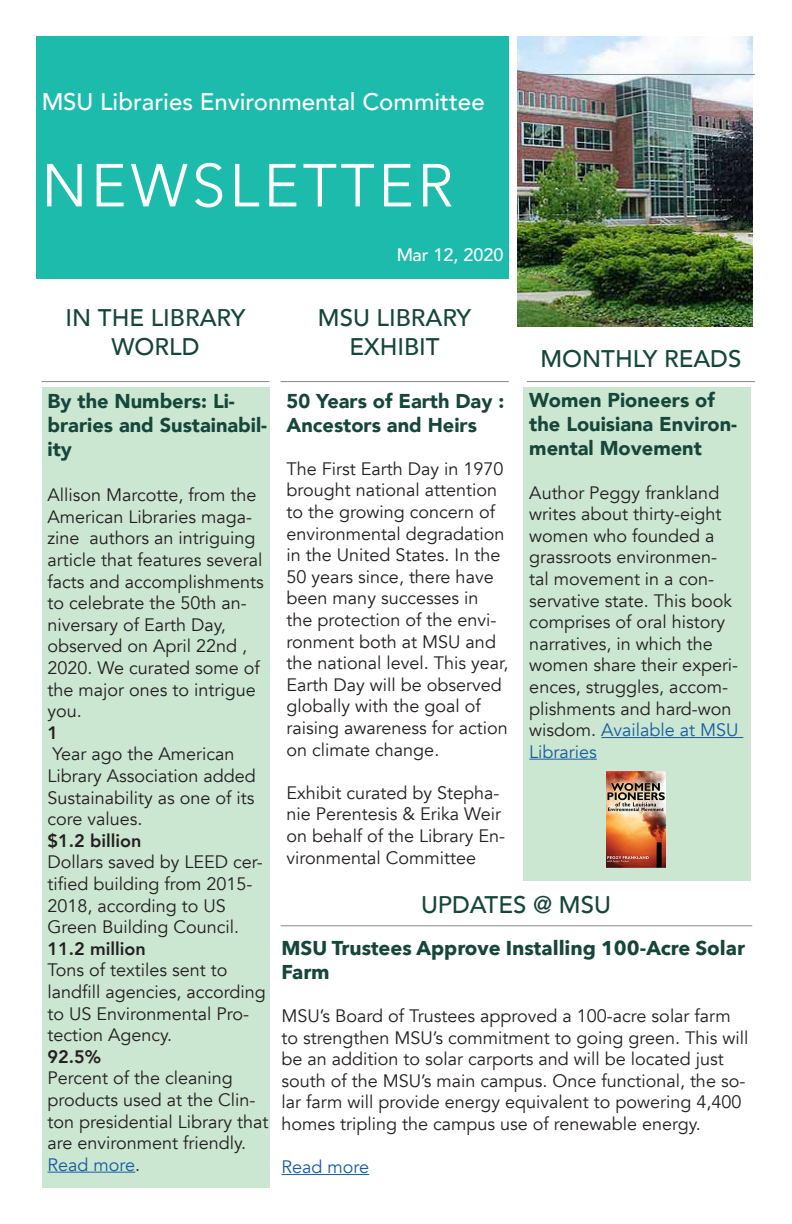
<style>
.page{position:relative;width:792px;height:1224px;background:#fff}
.page>*{position:absolute;margin:0;border:0;box-sizing:border-box;transform-origin:0 0}
.t1{font:60px "Avenir Next";letter-spacing:.06em;color:#fff}
.t2{font:500 24px/28.8px "Avenir";color:#16453a;text-align:center}
.t3{font:500 24px "Avenir";color:#fff}
.t4{font:900 20px/24px "Avenir";color:#16453a}
.t5{font:700 20px/24px "Avenir Next";color:#16453a}
.t6{font:18px/21.6px "Avenir";color:#231f20}
.t7{font:800 18px "Avenir";color:#231f20}
.t8{font:18px "Avenir";color:#175d9e}
.t9{font:500 18px "Avenir";color:#fff}
.s1{color:#231f20}
.s2{color:#175d9e}
</style>
<div class="page">
<div style="left:36px;top:36px;width:473px;height:243px;background:#1dbbac"></div>
<div style="left:42px;top:388px;width:228px;height:800px;background:#cbe6d1"></div>
<hr style="left:48px;top:1172px;width:87px;height:1px;background:#175d9e">
<div style="left:523px;top:387px;width:228px;height:494px;background:#cbe6d1"></div>
<hr style="left:601px;top:737px;width:142px;height:1px;background:#175d9e">
<hr style="left:529px;top:759px;width:68px;height:1px;background:#175d9e">
<hr style="left:282px;top:1174px;width:87px;height:1px;background:#175d9e">
<hr style="left:42px;top:381px;width:228px;height:1px;background:#888787">
<hr style="left:281px;top:381px;width:228px;height:1px;background:#888787">
<hr style="left:281px;top:925px;width:471px;height:1px;background:#888787">
<img style="left:518px;top:36px;width:234px;height:291px">
<hr style="left:527px;top:74px;width:228px;height:1px;background:#888787">
<hr style="left:527px;top:381px;width:228px;height:1px;background:#888787">
<img style="left:606px;top:771px;width:60px;height:96px">
<h2 class="t3" style="left:42px;top:81px;width:445px">MSU Libraries Environmental Committee</h2>
<h1 class="t1" style="left:42px;top:135px;width:413px">NEWSLETTER</h1>
<p class="t9" style="left:396px;top:239px;width:109px">Mar 12, 2020</p>
<p class="t2" style="left:65px;top:302px;width:182px">IN THE LIBRARY<br>WORLD</p>
<p class="t2" style="left:318px;top:302px;width:155px">MSU LIBRARY</p>
<p class="t2" style="left:350px;top:331px;width:92px">EXHIBIT</p>
<p class="t2" style="left:541px;top:343px;width:202px">MONTHLY READS</p>
<p class="t4" style="left:48px;top:388px;width:221px">By the Numbers: Li&shy;braries and Sustainabil&shy;ity</p>
<p class="t6" style="left:48px;top:485px;width:218px">Allison Marcotte, from the<br>American Libraries maga&shy;zine authors an intriguing article that features several facts and accomplishments to celebrate the 50th an&shy;niversary of Earth Day, observed on April 22nd ,<br>2020. We curated some of the major ones to intrigue you.</p>
<p class="t7" style="left:48px;top:719px;width:12px">1</p>
<p class="t6" style="left:48px;top:744px;width:210px">Year ago the American<br>Library Association added<br>Sustainability as one of its core values.</p>
<p class="t7" style="left:48px;top:827px;width:96px">$1.2 billion</p>
<p class="t6" style="left:48px;top:852px;width:217px">Dollars saved by LEED cer&shy;tified building from 2015-<br>2018, according to US<br>Green Building Council.</p>
<p class="t7" style="left:48px;top:935px;width:100px">11.2 million</p>
<p class="t6" style="left:48px;top:960px;width:220px">Tons of textiles sent to landfill agencies, according to US Environmental Pro&shy;tection Agency.</p>
<p class="t7" style="left:48px;top:1043px;width:55px">92.5%</p>
<p class="t6" style="left:48px;top:1068px;width:222px">Percent of the cleaning products used at the Clin&shy;ton presidential Library that are environment friendly.</p>
<p class="t8" style="left:48px;top:1154px;width:94px">Read more<span class="s1">.</span></p>
<p class="t4" style="left:287px;top:388px;width:219px">50 Years of Earth Day :<br>Ancestors and Heirs</p>
<p class="t6" style="left:287px;top:458px;width:224px">The First Earth Day in 1970 brought national attention to the growing concern of environmental degradation in the United States. In the<br>50 years since, there have been many successes in the protection of the envi&shy;ronment both at MSU and the national level. This year,<br>Earth Day will be observed globally with the goal of raising awareness for action on climate change.</p>
<p class="t6" style="left:287px;top:782px;width:220px">Exhibit curated by Stepha&shy;nie Perentesis &amp; Erika Weir on behalf of the Library En&shy;vironmental Committee</p>
<p class="t4" style="left:529px;top:388px;width:209px">Women Pioneers of the Louisiana Environ&shy;mental Movement</p>
<p class="t6" style="left:529px;top:482px;width:211px">Author Peggy frankland writes about thirty-eight women who founded a grassroots environmen&shy;tal movement in a con&shy;servative state. This book comprises of oral history narratives, in which the women share their experi&shy;ences, struggles, accom&shy;plishments and hard-won wisdom. <span class="s2">Available at MSU<br>Libraries</span></p>
<p class="t2" style="left:421px;top:889px;width:191px">UPDATES @ MSU</p>
<p class="t5" style="left:282px;top:935px;width:465px">MSU Trustees Approve Installing 100-Acre Solar<br>Farm</p>
<p class="t6" style="left:282px;top:1005px;width:468px">MSU’s Board of Trustees approved a 100-acre solar farm to strengthen MSU’s commitment to going green. This will be an addition to solar carports and will be located just south of the MSU’s main campus. Once functional, the so&shy;lar farm will provide energy equivalent to powering 4,400 homes tripling the campus use of renewable energy.</p>
<p class="t8" style="left:282px;top:1156px;width:89px">Read more</p>
</div>
